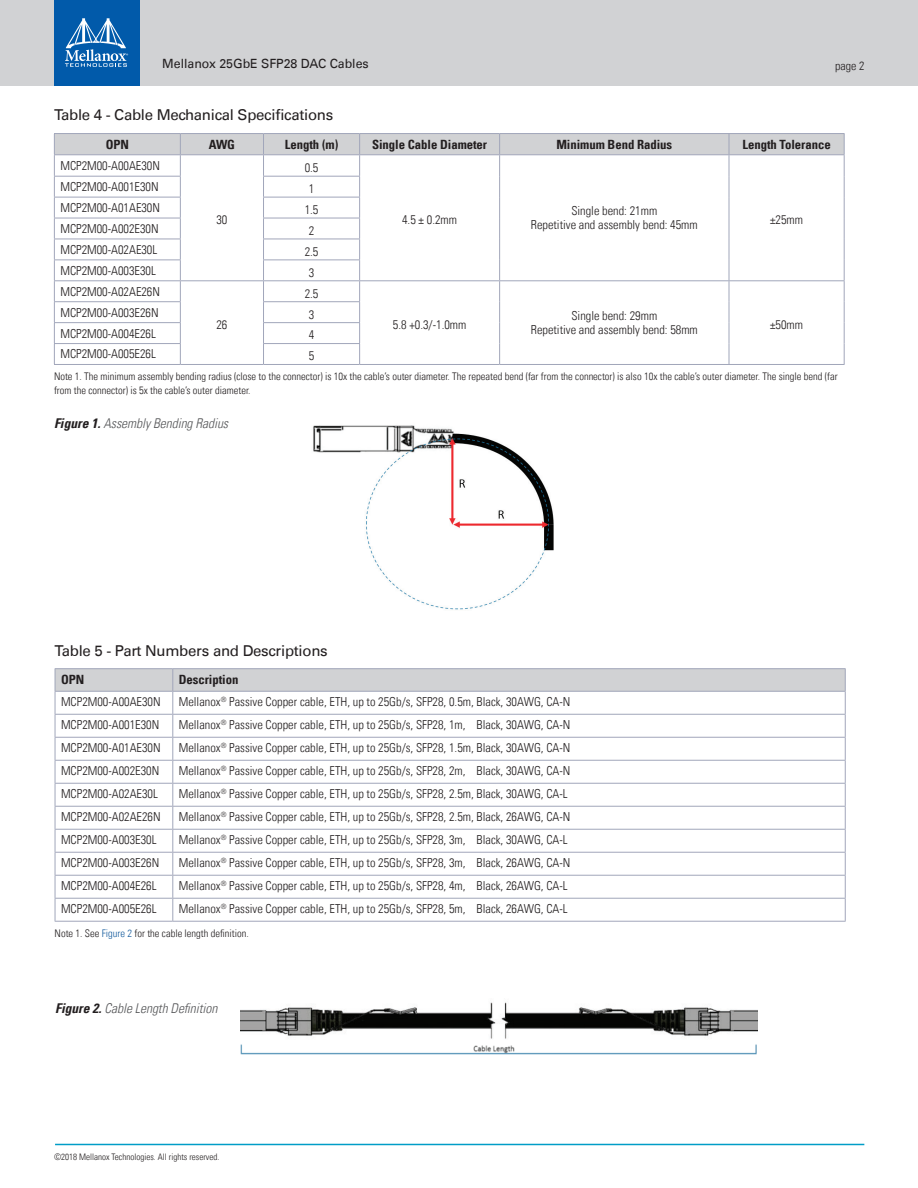
<style>
.page{position:relative;width:918px;height:1188px;background:#fff}
.page>*{position:absolute;margin:0;border:0;box-sizing:border-box;transform-origin:0 0}
.t1{font:15px "Univers LT";letter-spacing:-.02em;color:#231f20}
.t2{font:italic 300 condensed 13.5px "Univers LT";letter-spacing:-.005em;color:#57585a}
.t3{font:700 condensed 12.75px "Univers LT";letter-spacing:-.005em;color:#231f20}
.t4{font:12.75px "Univers LT";letter-spacing:-.005em;color:#231f20}
.t5{font:300 condensed 12.3px/13.5px "Univers LT";color:#231f20;text-align:center}
.t6{font:300 condensed 12px "Univers LT";color:#231f20}
.t7{font:300 condensed 10.5px/13.8px "Univers LT";color:#231f20}
.t8{font:300 condensed 9px "Univers LT";color:#231f20}
.s1{font-weight:700;color:#231f20}
.s2{color:#175d9e}
</style>
<div class="page">
<div style="left:0;top:0;width:918px;height:85px;background:#d1d2d4"></div>
<hr style="left:55px;top:1144px;width:809px;height:1px;background:#009dc7">
<div style="left:54px;top:0;width:85px;height:85px;background:#015aaa"></div>
<svg style="left:65px;top:18px;width:63px;height:49px"></svg>
<hr style="left:55px;top:668px;width:118px;height:1px;background:#a1a6ba">
<hr style="left:173px;top:668px;width:673px;height:1px;background:#a1a6ba">
<svg style="left:55px;top:669px;width:791px;height:252px"></svg>
<hr style="left:55px;top:921px;width:118px;height:1px;background:#a1a6ba">
<hr style="left:173px;top:921px;width:673px;height:1px;background:#a1a6ba">
<img style="left:240px;top:1002px;width:517px;height:37px">
<img style="left:240px;top:1044px;width:517px;height:11px">
<img style="left:313px;top:425px;width:241px;height:185px">
<hr style="left:54px;top:133px;width:126px;height:1px;background:#a1a6ba">
<hr style="left:180px;top:133px;width:84px;height:1px;background:#a1a6ba">
<hr style="left:264px;top:133px;width:96px;height:1px;background:#a1a6ba">
<hr style="left:360px;top:133px;width:140px;height:1px;background:#a1a6ba">
<hr style="left:500px;top:133px;width:229px;height:1px;background:#a1a6ba">
<hr style="left:729px;top:133px;width:116px;height:1px;background:#a1a6ba">
<svg style="left:54px;top:134px;width:791px;height:230px"></svg>
<hr style="left:54px;top:364px;width:126px;height:1px;background:#a1a6ba">
<hr style="left:180px;top:364px;width:84px;height:1px;background:#a1a6ba">
<hr style="left:264px;top:364px;width:96px;height:1px;background:#a1a6ba">
<hr style="left:360px;top:364px;width:140px;height:1px;background:#a1a6ba">
<hr style="left:500px;top:364px;width:229px;height:1px;background:#a1a6ba">
<hr style="left:729px;top:364px;width:116px;height:1px;background:#a1a6ba">
<p class="t4" style="left:162px;top:56px;width:208px">Mellanox 25GbE SFP28 DAC Cables</p>
<p class="t6" style="left:835px;top:59px;width:31px">page 2</p>
<p class="t1" style="left:54px;top:106px;width:281px">Table 4 - Cable Mechanical Specifications</p>
<p class="t3" style="left:106px;top:136px;width:25px">OPN</p>
<p class="t3" style="left:209px;top:136px;width:28px">AWG</p>
<p class="t3" style="left:285px;top:136px;width:55px">Length (m)</p>
<p class="t3" style="left:372px;top:136px;width:117px">Single Cable Diameter</p>
<p class="t3" style="left:556px;top:136px;width:117px">Minimum Bend Radius</p>
<p class="t3" style="left:742px;top:136px;width:90px">Length Tolerance</p>
<p class="t5" style="left:60px;top:159px;width:101px">MCP2M00-A00AE30N</p>
<p class="t5" style="left:305px;top:161px;width:15px">0.5</p>
<p class="t5" style="left:60px;top:180px;width:100px">MCP2M00-A001E30N</p>
<p class="t5" style="left:309px;top:182px;width:7px">1</p>
<p class="t5" style="left:60px;top:201px;width:101px">MCP2M00-A01AE30N</p>
<p class="t5" style="left:305px;top:203px;width:15px">1.5</p>
<p class="t5" style="left:60px;top:222px;width:100px">MCP2M00-A002E30N</p>
<p class="t5" style="left:309px;top:224px;width:7px">2</p>
<p class="t5" style="left:60px;top:243px;width:98px">MCP2M00-A02AE30L</p>
<p class="t5" style="left:305px;top:245px;width:15px">2.5</p>
<p class="t5" style="left:60px;top:264px;width:97px">MCP2M00-A003E30L</p>
<p class="t5" style="left:309px;top:266px;width:7px">3</p>
<p class="t5" style="left:60px;top:285px;width:101px">MCP2M00-A02AE26N</p>
<p class="t5" style="left:216px;top:318px;width:12px">26</p>
<p class="t5" style="left:402px;top:213px;width:56px">4.5 ± 0.2mm</p>
<p class="t5" style="left:531px;top:204px;width:168px">Single bend: 21mm<br>Repetitive and assembly bend: 45mm</p>
<p class="t5" style="left:770px;top:213px;width:34px">±25mm</p>
<p class="t5" style="left:216px;top:213px;width:12px">30</p>
<p class="t5" style="left:305px;top:287px;width:15px">2.5</p>
<p class="t5" style="left:60px;top:306px;width:100px">MCP2M00-A003E26N</p>
<p class="t5" style="left:309px;top:307px;width:7px">3</p>
<p class="t5" style="left:60px;top:326px;width:97px">MCP2M00-A004E26L</p>
<p class="t5" style="left:309px;top:328px;width:7px">4</p>
<p class="t5" style="left:60px;top:347px;width:97px">MCP2M00-A005E26L</p>
<p class="t5" style="left:309px;top:349px;width:7px">5</p>
<p class="t7" style="left:54px;top:369px;width:785px">Note 1. The minimum assembly bending radius (close to the connector) is 10x the cable’s outer diameter. The repeated bend (far from the connector) is also 10x the cable’s outer diameter. The single bend (far from the connector) is 5x the cable’s outer diameter.</p>
<p class="t5" style="left:393px;top:318px;width:75px">5.8 +0.3/-1.0mm</p>
<p class="t5" style="left:531px;top:309px;width:168px">Single bend: 29mm<br>Repetitive and assembly bend: 58mm</p>
<p class="t5" style="left:770px;top:318px;width:34px">±50mm</p>
<p class="t2" style="left:54px;top:415px;width:176px"><span class="s1">Figure 1.</span> Assembly Bending Radius</p>
<p class="t1" style="left:55px;top:641px;width:275px">Table 5 - Part Numbers and Descriptions</p>
<p class="t3" style="left:61px;top:672px;width:25px">OPN</p>
<p class="t3" style="left:179px;top:672px;width:61px">Description</p>
<p class="t5" style="left:61px;top:695px;width:101px">MCP2M00-A00AE30N</p>
<p class="t5" style="left:179px;top:695px;width:393px">Mellanox<sup>®</sup> Passive Copper cable, ETH, up to 25Gb/s, SFP28, 0.5m, Black, 30AWG, CA-N</p>
<p class="t5" style="left:61px;top:718px;width:100px">MCP2M00-A001E30N</p>
<p class="t5" style="left:179px;top:718px;width:393px">Mellanox<sup>®</sup> Passive Copper cable, ETH, up to 25Gb/s, SFP28, 1m, Black, 30AWG, CA-N</p>
<p class="t5" style="left:61px;top:741px;width:101px">MCP2M00-A01AE30N</p>
<p class="t5" style="left:179px;top:741px;width:393px">Mellanox<sup>®</sup> Passive Copper cable, ETH, up to 25Gb/s, SFP28, 1.5m, Black, 30AWG, CA-N</p>
<p class="t5" style="left:61px;top:764px;width:100px">MCP2M00-A002E30N</p>
<p class="t5" style="left:179px;top:764px;width:393px">Mellanox<sup>®</sup> Passive Copper cable, ETH, up to 25Gb/s, SFP28, 2m, Black, 30AWG, CA-N</p>
<p class="t5" style="left:61px;top:787px;width:98px">MCP2M00-A02AE30L</p>
<p class="t5" style="left:179px;top:787px;width:390px">Mellanox<sup>®</sup> Passive Copper cable, ETH, up to 25Gb/s, SFP28, 2.5m, Black, 30AWG, CA-L</p>
<p class="t5" style="left:61px;top:810px;width:101px">MCP2M00-A02AE26N</p>
<p class="t5" style="left:179px;top:810px;width:393px">Mellanox<sup>®</sup> Passive Copper cable, ETH, up to 25Gb/s, SFP28, 2.5m, Black, 26AWG, CA-N</p>
<p class="t5" style="left:61px;top:833px;width:97px">MCP2M00-A003E30L</p>
<p class="t5" style="left:179px;top:833px;width:390px">Mellanox<sup>®</sup> Passive Copper cable, ETH, up to 25Gb/s, SFP28, 3m, Black, 30AWG, CA-L</p>
<p class="t5" style="left:61px;top:856px;width:100px">MCP2M00-A003E26N</p>
<p class="t5" style="left:179px;top:856px;width:393px">Mellanox<sup>®</sup> Passive Copper cable, ETH, up to 25Gb/s, SFP28, 3m, Black, 26AWG, CA-N</p>
<p class="t5" style="left:61px;top:879px;width:97px">MCP2M00-A004E26L</p>
<p class="t5" style="left:179px;top:879px;width:390px">Mellanox<sup>®</sup> Passive Copper cable, ETH, up to 25Gb/s, SFP28, 4m, Black, 26AWG, CA-L</p>
<p class="t5" style="left:61px;top:902px;width:97px">MCP2M00-A005E26L</p>
<p class="t5" style="left:179px;top:902px;width:390px">Mellanox<sup>®</sup> Passive Copper cable, ETH, up to 25Gb/s, SFP28, 5m, Black, 26AWG, CA-L</p>
<p class="t7" style="left:55px;top:926px;width:196px">Note 1. See <span class="s2">Figure 2</span> for the cable length definition.</p>
<p class="t2" style="left:55px;top:1000px;width:164px"><span class="s1">Figure 2.</span> Cable Length Definition</p>
<p class="t8" style="left:54px;top:1151px;width:167px">©2018 Mellanox Technologies. All rights reserved.</p>
</div>
